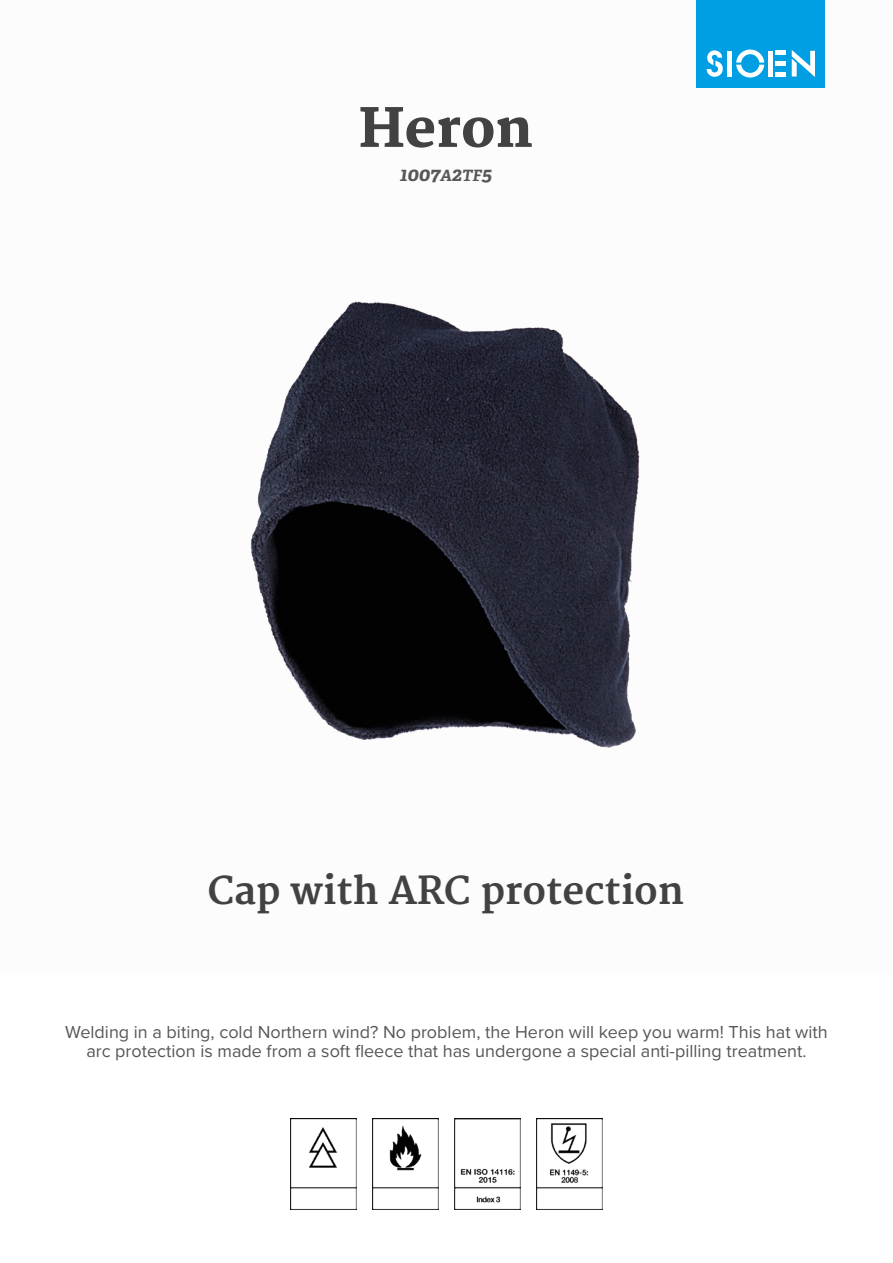
<style>
.page{position:relative;width:893px;height:1263px;background:#fff}
.page>*{position:absolute;margin:0;border:0;box-sizing:border-box;transform-origin:0 0}
.t1{font:800 52.5px "Merriweather";color:#424243}
.t2{font:700 37.5px "Merriweather";color:#424243}
.t3{font:italic 700 19.5px "Adelle PE";color:#575756}
.t4{font:18px/19.5px "Proxima Nova";color:#575756;text-align:center}
.s1{font-size:15.6px}
</style>
<div class="page">
<div style="left:697px;top:0;width:128px;height:88px;background:#009fe3"></div>
<svg style="left:707px;top:50px;width:16px;height:27px"></svg>
<svg style="left:736px;top:50px;width:28px;height:28px"></svg>
<div style="left:727px;top:51px;width:5px;height:26px;background:#fff"></div>
<div style="left:768px;top:51px;width:5px;height:26px;background:#fff"></div>
<div style="left:775px;top:72px;width:11px;height:5px;background:#fff"></div>
<div style="left:775px;top:61px;width:11px;height:5px;background:#fff"></div>
<hr style="left:775px;top:51px;width:11px;height:4px;background:#fff">
<svg style="left:792px;top:50px;width:23px;height:27px"></svg>
<img style="left:290px;top:1118px;width:66px;height:92px">
<img style="left:372px;top:1118px;width:66px;height:92px">
<img style="left:454px;top:1118px;width:67px;height:92px">
<img style="left:536px;top:1118px;width:67px;height:92px">
<img style="left:250px;top:301px;width:390px;height:447px">
<h1 class="t1" style="left:359px;top:98px;width:175px">Heron</h1>
<p class="t3" style="left:400px;top:160px;width:94px">1007<span class="s1">A</span>2<span class="s1">TF</span>5</p>
<h2 class="t2" style="left:208px;top:869px;width:478px">Cap with ARC protection</h2>
<p class="t4" style="left:65px;top:1021px;width:764px">Welding in a biting, cold Northern wind? No problem, the Heron will keep you warm! This hat with arc protection is made from a soft fleece that has undergone a special anti-pilling treatment.</p>
</div>
